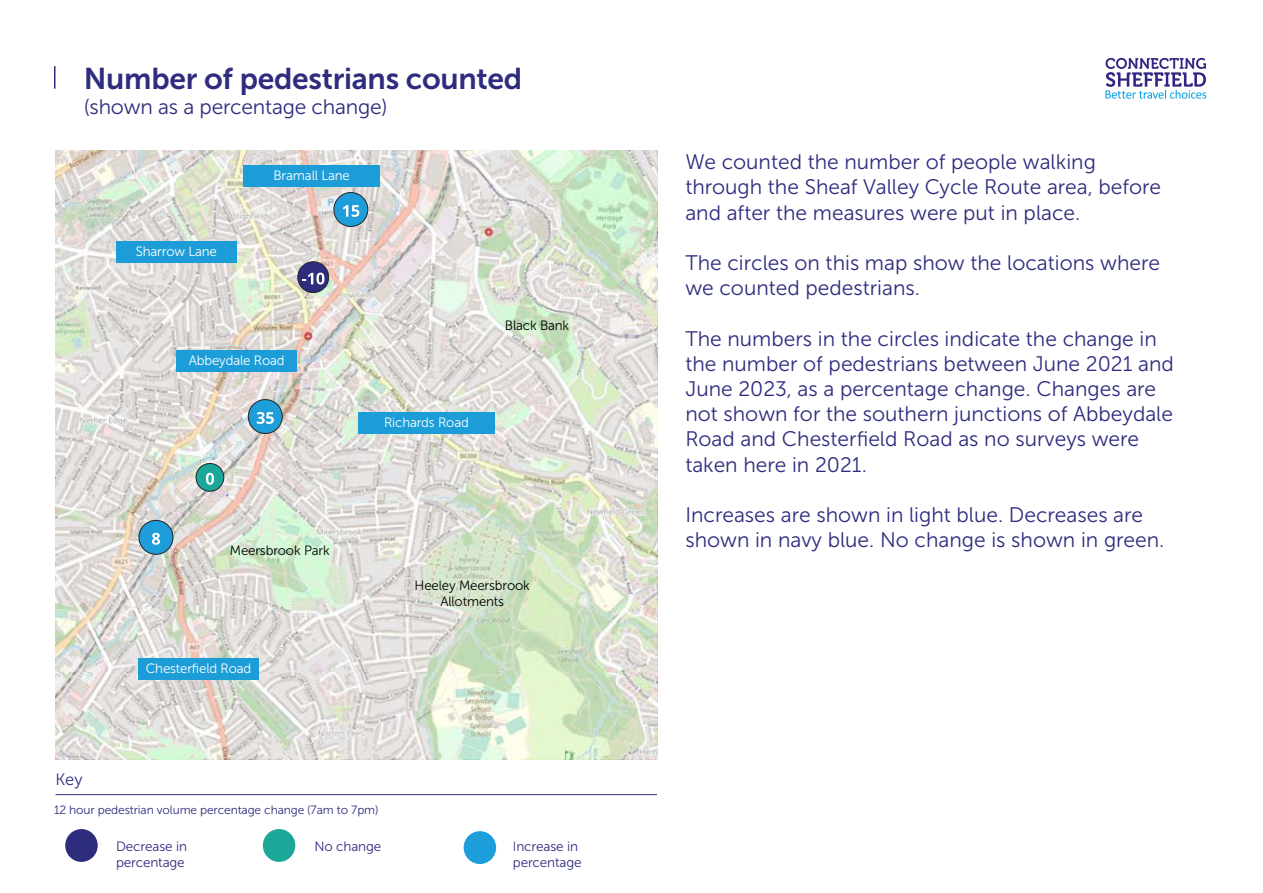
<style>
.page{position:relative;width:1263px;height:893px;background:#fff}
.page>*{position:absolute;margin:0;border:0;box-sizing:border-box;transform-origin:0 0}
.t1{font:30px "Museo Sans 700";letter-spacing:-.01em;color:#2e2c7e}
.t2{font:21px/25.2px "Museo Sans 300";color:#2e2c7e}
.t3{font:16.5px "Museo Sans 300";color:#2e2c7e}
.t4{font:13.5px "Museo Sans 300";letter-spacing:-.01em;color:#fff}
.t5{font:13.5px/16.2px "Museo Sans 300";letter-spacing:-.01em;color:#000;text-align:center}
.t6{font:13.5px/16.2px "Museo Sans 300";letter-spacing:-.01em;color:#2e2c7e}
.t7{font:12px "Museo Sans 300";letter-spacing:-.01em;color:#2e2c7e}
</style>
<div class="page">
<hr style="left:54px;top:66px;width:2px;height:23px;background:#2e2c7e">
<svg style="left:1105px;top:57px;width:101px;height:42px"></svg>
<svg style="left:56px;top:150px;width:601px;height:609px;background:#dcded3"></svg>
<div style="left:139px;top:520px;width:34px;height:34px;background:#1d9dd9;border-radius:50%"></div>
<div style="left:139px;top:520px;width:34px;height:34px;border:1px solid #232323;border-radius:50%"></div>
<div style="left:196px;top:463px;width:28px;height:28px;background:#1ba79a;border-radius:50%"></div>
<div style="left:196px;top:463px;width:28px;height:28px;border:1px solid #232323;border-radius:50%"></div>
<div style="left:248px;top:400px;width:34px;height:33px;background:#1d9dd9;border-radius:50%"></div>
<div style="left:248px;top:400px;width:34px;height:33px;border:1px solid #232323;border-radius:50%"></div>
<div style="left:298px;top:262px;width:31px;height:31px;background:#2e2c7e;border-radius:50%"></div>
<div style="left:298px;top:262px;width:31px;height:31px;border:1px solid #232323;border-radius:50%"></div>
<div style="left:334px;top:193px;width:34px;height:33px;background:#1d9dd9;border-radius:50%"></div>
<div style="left:334px;top:193px;width:34px;height:33px;border:1px solid #232323;border-radius:50%"></div>
<svg style="left:302px;top:273px;width:22px;height:11px"></svg>
<svg style="left:257px;top:412px;width:17px;height:12px"></svg>
<svg style="left:343px;top:205px;width:16px;height:12px"></svg>
<svg style="left:152px;top:533px;width:8px;height:12px"></svg>
<svg style="left:206px;top:473px;width:8px;height:12px"></svg>
<div style="left:138px;top:658px;width:121px;height:21px;background:#1d9dd8"></div>
<div style="left:358px;top:412px;width:137px;height:21px;background:#1d9dd8"></div>
<div style="left:116px;top:241px;width:121px;height:21px;background:#1d9dd8"></div>
<div style="left:176px;top:350px;width:121px;height:21px;background:#1d9dd8"></div>
<div style="left:243px;top:166px;width:137px;height:21px;background:#1d9dd8"></div>
<hr style="left:56px;top:794px;width:601px;height:1px;background:#2e2c7e">
<div style="left:65px;top:829px;width:33px;height:33px;background:#2e2d7d;border-radius:50%"></div>
<div style="left:263px;top:829px;width:32px;height:33px;background:#1ba898;border-radius:50%"></div>
<div style="left:464px;top:831px;width:32px;height:33px;background:#1d9dda;border-radius:50%"></div>
<h1 class="t1" style="left:84px;top:62px;width:440px">Number of pedestrians counted</h1>
<p class="t2" style="left:84px;top:94px;width:305px">(shown as a percentage change)</p>
<p class="t3" style="left:56px;top:770px;width:29px">Key</p>
<p class="t4" style="left:136px;top:244px;width:83px">Sharrow Lane</p>
<p class="t4" style="left:273px;top:169px;width:78px">Bramall Lane</p>
<p class="t4" style="left:189px;top:353px;width:97px">Abbeydale Road</p>
<p class="t4" style="left:384px;top:415px;width:86px">Richards Road</p>
<p class="t5" style="left:505px;top:317px;width:66px">Black Bank</p>
<p class="t5" style="left:230px;top:542px;width:101px">Meersbrook Park</p>
<p class="t4" style="left:146px;top:661px;width:107px">Chesterfield Road</p>
<p class="t5" style="left:415px;top:577px;width:117px">Heeley Meersbrook<br>Allotments</p>
<p class="t7" style="left:54px;top:803px;width:326px">12 hour pedestrian volume percentage change (7am to 7pm)</p>
<p class="t6" style="left:116px;top:839px;width:72px">Decrease in percentage</p>
<p class="t6" style="left:314px;top:839px;width:68px">No change</p>
<p class="t6" style="left:513px;top:839px;width:70px">Increase in percentage</p>
<p class="t2" style="left:685px;top:149px;width:477px">We counted the number of people walking through the Sheaf Valley Cycle Route area, before and after the measures were put in place.</p>
<p class="t2" style="left:685px;top:250px;width:476px">The circles on this map show the locations where we counted pedestrians.</p>
<p class="t2" style="left:685px;top:326px;width:490px">The numbers in the circles indicate the change in the number of pedestrians between June 2021 and June 2023, as a percentage change. Changes are not shown for the southern junctions of Abbeydale Road and Chesterfield Road as no surveys were taken here in 2021.</p>
<p class="t2" style="left:685px;top:502px;width:481px">Increases are shown in light blue. Decreases are shown in navy blue. No change is shown in green.</p>
</div>
